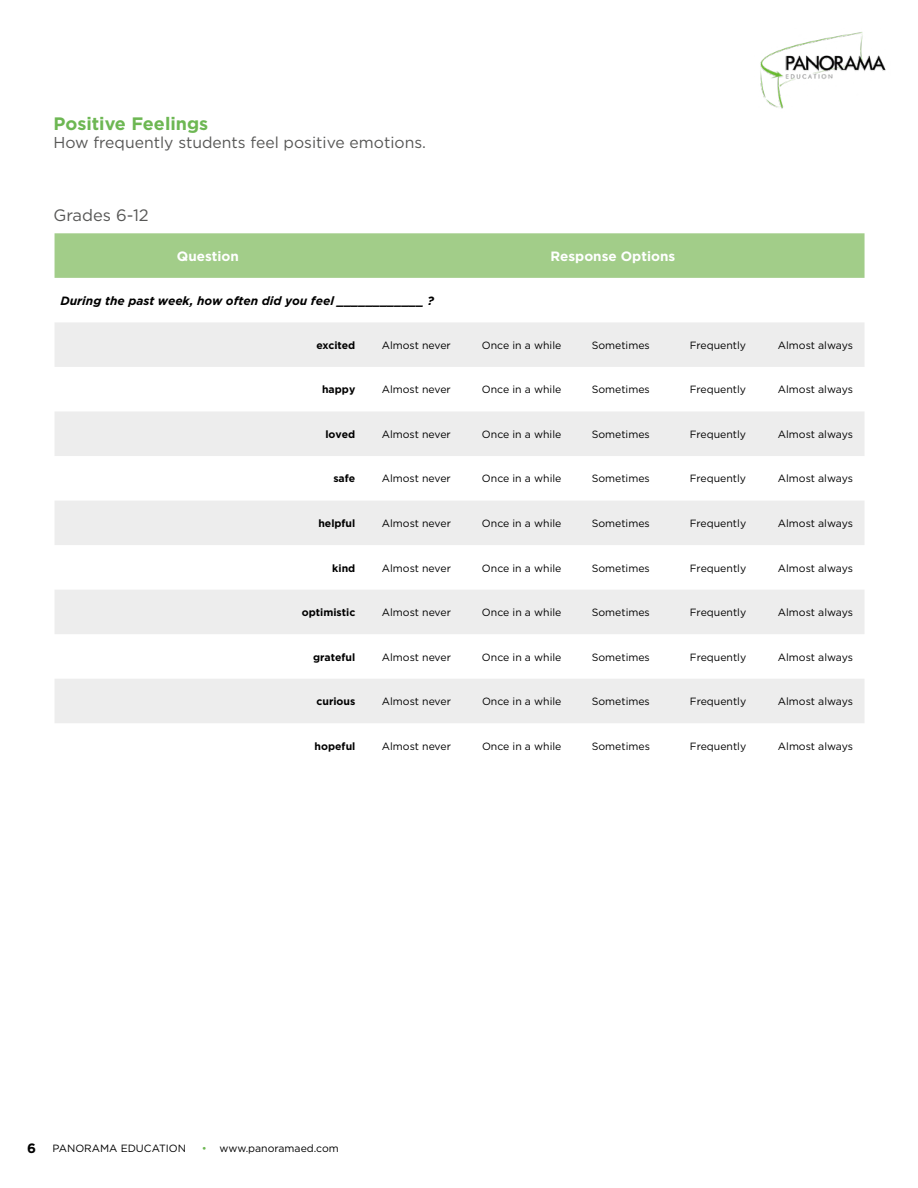
<style>
.page{position:relative;width:918px;height:1188px;background:#fff}
.page>*{position:absolute;margin:0;border:0;box-sizing:border-box;transform-origin:0 0}
.t1{font:700 18px "Gotham";color:#6db753}
.t2{font:16.5px "Gotham";color:#575756}
.t3{font:15.75px "Gotham";color:#575756}
.t4{font:700 13.5px "Gotham";color:#fff}
.t5{font:italic 700 12px "Gotham";color:#000}
.t6{font:10.5px "Gotham";color:#000}
.t7{font:700 10.5px "Gotham";color:#000}
.s1{font-weight:700;font-size:13.5px}
.s2{color:#6db753}
</style>
<div class="page">
<img style="left:760px;top:32px;width:126px;height:77px">
<div style="left:55px;top:233px;width:810px;height:45px;background:#a2cd89"></div>
<svg style="left:55px;top:322px;width:809px;height:401px;fill:#ededed"></svg>
<h1 class="t1" style="left:53px;top:111px;width:156px">Positive Feelings</h1>
<h3 class="t3" style="left:53px;top:133px;width:374px">How frequently students feel positive emotions.</h3>
<h2 class="t2" style="left:53px;top:204px;width:97px">Grades 6-12</h2>
<p class="t4" style="left:177px;top:247px;width:63px">Question</p>
<p class="t4" style="left:551px;top:247px;width:126px">Response Options</p>
<p class="t5" style="left:61px;top:293px;width:375px">During the past week, how often did you feel ____________ ?</p>
<p class="t7" style="left:317px;top:338px;width:40px">excited</p>
<p class="t6" style="left:382px;top:338px;width:71px">Almost never</p>
<p class="t6" style="left:482px;top:338px;width:81px">Once in a while</p>
<p class="t6" style="left:592px;top:338px;width:60px">Sometimes</p>
<p class="t6" style="left:690px;top:338px;width:58px">Frequently</p>
<p class="t6" style="left:778px;top:338px;width:77px">Almost always</p>
<p class="t7" style="left:322px;top:383px;width:35px">happy</p>
<p class="t6" style="left:382px;top:383px;width:71px">Almost never</p>
<p class="t6" style="left:482px;top:383px;width:81px">Once in a while</p>
<p class="t6" style="left:592px;top:383px;width:60px">Sometimes</p>
<p class="t6" style="left:690px;top:383px;width:58px">Frequently</p>
<p class="t6" style="left:778px;top:383px;width:77px">Almost always</p>
<p class="t7" style="left:325px;top:427px;width:31px">loved</p>
<p class="t6" style="left:382px;top:428px;width:71px">Almost never</p>
<p class="t6" style="left:482px;top:428px;width:81px">Once in a while</p>
<p class="t6" style="left:592px;top:428px;width:60px">Sometimes</p>
<p class="t6" style="left:690px;top:428px;width:58px">Frequently</p>
<p class="t6" style="left:778px;top:428px;width:77px">Almost always</p>
<p class="t7" style="left:333px;top:472px;width:23px">safe</p>
<p class="t6" style="left:382px;top:472px;width:71px">Almost never</p>
<p class="t6" style="left:482px;top:472px;width:81px">Once in a while</p>
<p class="t6" style="left:592px;top:472px;width:60px">Sometimes</p>
<p class="t6" style="left:690px;top:472px;width:58px">Frequently</p>
<p class="t6" style="left:778px;top:472px;width:77px">Almost always</p>
<p class="t7" style="left:318px;top:516px;width:38px">helpful</p>
<p class="t6" style="left:382px;top:517px;width:71px">Almost never</p>
<p class="t6" style="left:482px;top:517px;width:81px">Once in a while</p>
<p class="t6" style="left:592px;top:517px;width:60px">Sometimes</p>
<p class="t6" style="left:690px;top:517px;width:58px">Frequently</p>
<p class="t6" style="left:778px;top:517px;width:77px">Almost always</p>
<p class="t7" style="left:332px;top:561px;width:25px">kind</p>
<p class="t6" style="left:382px;top:561px;width:71px">Almost never</p>
<p class="t6" style="left:482px;top:561px;width:81px">Once in a while</p>
<p class="t6" style="left:592px;top:561px;width:60px">Sometimes</p>
<p class="t6" style="left:690px;top:561px;width:58px">Frequently</p>
<p class="t6" style="left:778px;top:561px;width:77px">Almost always</p>
<p class="t7" style="left:302px;top:605px;width:55px">optimistic</p>
<p class="t6" style="left:382px;top:606px;width:71px">Almost never</p>
<p class="t6" style="left:482px;top:606px;width:81px">Once in a while</p>
<p class="t6" style="left:592px;top:606px;width:60px">Sometimes</p>
<p class="t6" style="left:690px;top:606px;width:58px">Frequently</p>
<p class="t6" style="left:778px;top:606px;width:77px">Almost always</p>
<p class="t7" style="left:313px;top:650px;width:44px">grateful</p>
<p class="t6" style="left:382px;top:650px;width:71px">Almost never</p>
<p class="t6" style="left:482px;top:650px;width:81px">Once in a while</p>
<p class="t6" style="left:592px;top:650px;width:60px">Sometimes</p>
<p class="t6" style="left:690px;top:650px;width:58px">Frequently</p>
<p class="t6" style="left:778px;top:650px;width:77px">Almost always</p>
<p class="t7" style="left:316px;top:695px;width:40px">curious</p>
<p class="t6" style="left:382px;top:695px;width:71px">Almost never</p>
<p class="t6" style="left:482px;top:695px;width:81px">Once in a while</p>
<p class="t6" style="left:592px;top:695px;width:60px">Sometimes</p>
<p class="t6" style="left:690px;top:695px;width:58px">Frequently</p>
<p class="t6" style="left:778px;top:695px;width:77px">Almost always</p>
<p class="t7" style="left:315px;top:739px;width:42px">hopeful</p>
<p class="t6" style="left:382px;top:739px;width:71px">Almost never</p>
<p class="t6" style="left:482px;top:739px;width:81px">Once in a while</p>
<p class="t6" style="left:592px;top:739px;width:60px">Sometimes</p>
<p class="t6" style="left:690px;top:739px;width:58px">Frequently</p>
<p class="t6" style="left:778px;top:739px;width:77px">Almost always</p>
<p class="t6" style="left:27px;top:1142px;width:161px"><span class="s1">6</span> PANORAMA EDUCATION</p>
<p class="t6" style="left:202px;top:1142px;width:138px"><span class="s2">•</span> www.panoramaed.com</p>
</div>
